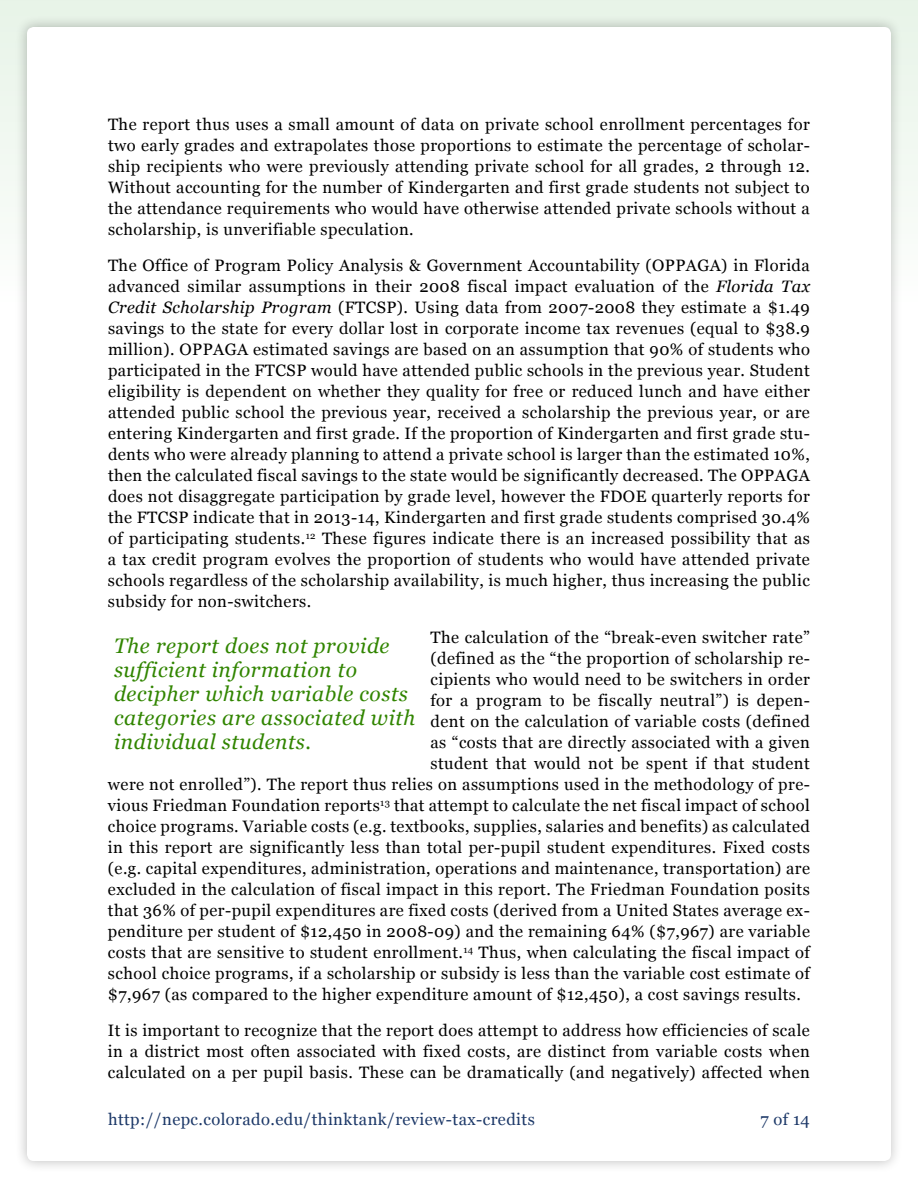
<style>
.page{position:relative;width:918px;height:1188px;background:#fff}
.page>*{position:absolute;margin:0;border:0;box-sizing:border-box;transform-origin:0 0}
.t1{font:italic 21px/24.2px "Georgia";letter-spacing:.025em;color:#318500}
.t2{font:16.5px/21px "Georgia";letter-spacing:.025em;color:#000;text-align:justify}
.t3{font:16.5px "Georgia";letter-spacing:.025em;color:#1c3868}
.s1{font-style:italic}
</style>
<div class="page">
<div style="left:0;top:0;width:918px;height:1188px;background:linear-gradient(to right,#f4faf4,#f4faf4)"></div>
<div style="left:15px;top:15px;width:888px;height:1158px;background:#000;opacity:.25"></div>
<div style="left:27px;top:27px;width:864px;height:1134px;background:#fff;border-radius:7px"></div>
<p class="t2" style="left:108px;top:113px;width:703px">The report thus uses a small amount of data on private school enrollment percentages for two early grades and extrapolates those proportions to estimate the percentage of scholar&shy;ship recipients who were previously attending private school for all grades, 2 through 12.<br>Without accounting for the number of Kindergarten and first grade students not subject to the attendance requirements who would have otherwise attended private schools without a scholarship, is unverifiable speculation.</p>
<p class="t2" style="left:108px;top:254px;width:704px">The Office of Program Policy Analysis &amp; Government Accountability (OPPAGA) in Florida advanced similar assumptions in their 2008 fiscal impact evaluation of the <span class="s1">Florida Tax Credit Scholarship Program</span> (FTCSP). Using data from 2007-2008 they estimate a $1.49 savings to the state for every dollar lost in corporate income tax revenues (equal to $38.9 million). OPPAGA estimated savings are based on an assumption that 90% of students who participated in the FTCSP would have attended public schools in the previous year. Student eligibility is dependent on whether they quality for free or reduced lunch and have either attended public school the previous year, received a scholarship the previous year, or are entering Kindergarten and first grade. If the proportion of Kindergarten and first grade stu&shy;dents who were already planning to attend a private school is larger than the estimated 10%, then the calculated fiscal savings to the state would be significantly decreased. The OPPAGA does not disaggregate participation by grade level, however the FDOE quarterly reports for the FTCSP indicate that in 2013-14, Kindergarten and first grade students comprised 30.4% of participating students.<sup>12</sup> These figures indicate there is an increased possibility that as a tax credit program evolves the proportion of students who would have attended private schools regardless of the scholarship availability, is much higher, thus increasing the public subsidy for non-switchers.</p>
<p class="t2" style="left:430px;top:626px;width:381px">The calculation of the “break-even switcher rate”</p>
<p class="t2" style="left:430px;top:647px;width:381px">(defined as the “the proportion of scholarship re-</p>
<p class="t2" style="left:430px;top:668px;width:381px">cipients who would need to be switchers in order</p>
<p class="t2" style="left:430px;top:689px;width:381px">for a program to be fiscally neutral”) is depen-</p>
<p class="t2" style="left:430px;top:710px;width:381px">dent on the calculation of variable costs (defined</p>
<p class="t2" style="left:430px;top:731px;width:381px">as “costs that are directly associated with a given</p>
<p class="t2" style="left:430px;top:752px;width:381px">student that would not be spent if that student</p>
<p class="t2" style="left:108px;top:773px;width:703px">were not enrolled”). The report thus relies on assumptions used in the methodology of pre-</p>
<p class="t2" style="left:108px;top:794px;width:703px">vious Friedman Foundation reports<sup>13</sup> that attempt to calculate the net fiscal impact of school</p>
<p class="t2" style="left:108px;top:815px;width:703px">choice programs. Variable costs (e.g. textbooks, supplies, salaries and benefits) as calculated</p>
<p class="t2" style="left:108px;top:836px;width:703px">in this report are significantly less than total per-pupil student expenditures. Fixed costs</p>
<p class="t2" style="left:108px;top:857px;width:704px">(e.g. capital expenditures, administration, operations and maintenance, transportation) are</p>
<p class="t2" style="left:108px;top:878px;width:703px">excluded in the calculation of fiscal impact in this report. The Friedman Foundation posits</p>
<p class="t2" style="left:108px;top:899px;width:703px">that 36% of per-pupil expenditures are fixed costs (derived from a United States average ex-</p>
<p class="t2" style="left:108px;top:920px;width:704px">penditure per student of $12,450 in 2008-09) and the remaining 64% ($7,967) are variable</p>
<p class="t2" style="left:108px;top:941px;width:703px">costs that are sensitive to student enrollment.<sup>14</sup> Thus, when calculating the fiscal impact of</p>
<p class="t2" style="left:108px;top:962px;width:703px">school choice programs, if a scholarship or subsidy is less than the variable cost estimate of</p>
<p class="t2" style="left:108px;top:983px;width:695px">$7,967 (as compared to the higher expenditure amount of $12,450), a cost savings results.</p>
<p class="t2" style="left:108px;top:1019px;width:703px">It is important to recognize that the report does attempt to address how efficiencies of scale in a district most often associated with fixed costs, are distinct from variable costs when calculated on a per pupil basis. These can be dramatically (and negatively) affected when</p>
<p class="t1" style="left:114px;top:632px;width:303px">The report does not provide sufficient information to decipher which variable costs categories are associated with individual students.</p>
<p class="t3" style="left:108px;top:1107px;width:428px">http://nepc.colorado.edu/thinktank/review-tax-credits</p>
<p class="t3" style="left:760px;top:1107px;width:51px">7 of 14</p>
</div>
